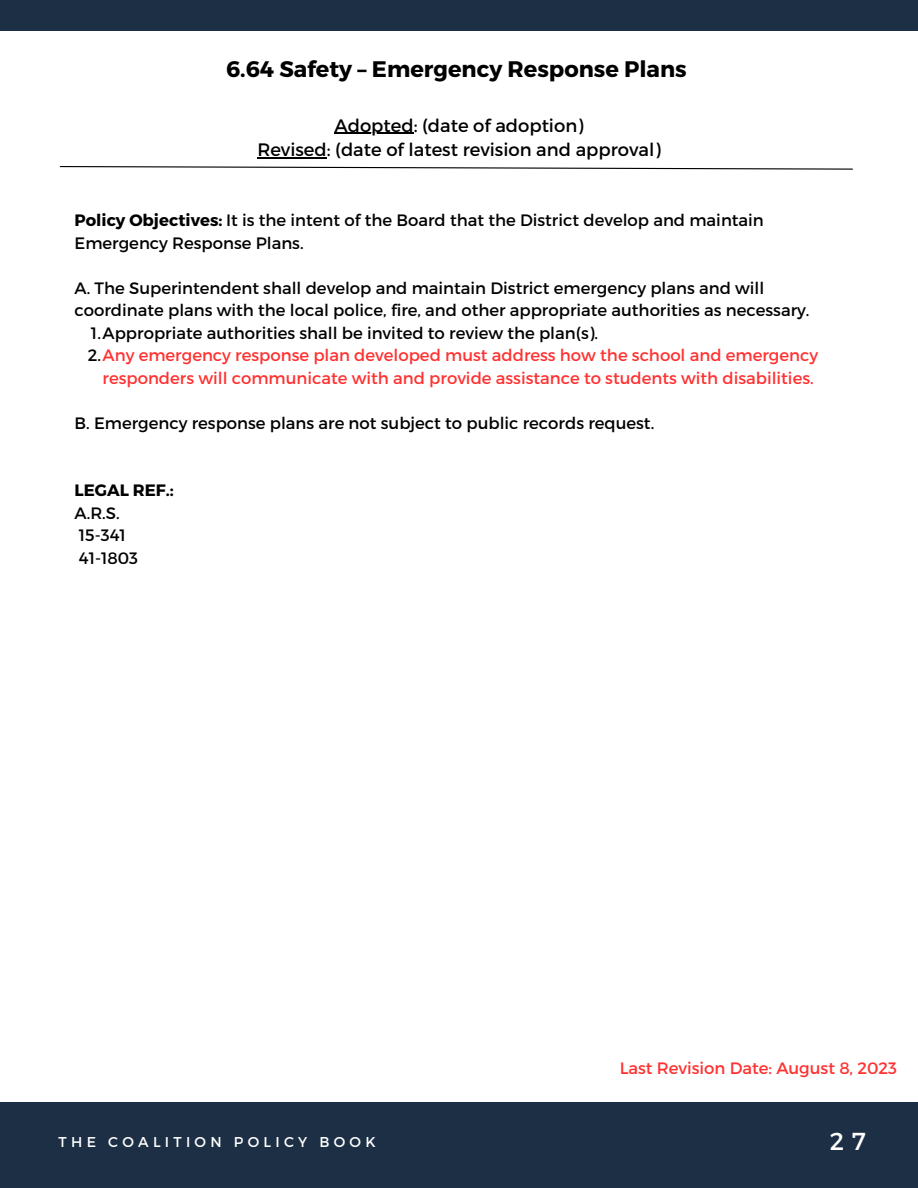
<style>
.page{position:relative;width:918px;height:1188px;background:#fff}
.page>*{position:absolute;margin:0;border:0;box-sizing:border-box;transform-origin:0 0}
.t1{font:24.6px "Montserrat";color:#fff}
.t2{font:700 22.5px "Montserrat";color:#000}
.t3{font:18px "Montserrat";color:#000}
.t4{font:16.5px/22.5px "Montserrat";color:#000}
.t5{font:16.5px/22.5px "Montserrat";color:#ff3131;text-align:right}
.t6{font:700 16.5px "Montserrat";color:#000}
.t7{font:14.25px "Montserrat";letter-spacing:.3em;color:#fff}
.s1{font-weight:700}
.s2{color:#000}
</style>
<div class="page">
<div style="left:0;top:1102px;width:918px;height:86px;background:#1d2f45"></div>
<div style="left:0;top:0;width:918px;height:31px;background:#1d2f45"></div>
<hr style="left:334px;top:133px;width:80px;height:1px;background:#000">
<hr style="left:257px;top:158px;width:70px;height:1px;background:#000">
<svg style="left:59px;top:166px;width:794px;height:4px"></svg>
<p class="t2" style="left:226px;top:54px;width:462px">6.64 Safety – Emergency Response Plans</p>
<p class="t3" style="left:334px;top:114px;width:251px">Adopted: (date of adoption)</p>
<p class="t3" style="left:257px;top:138px;width:405px">Revised: (date of latest revision and approval)</p>
<p class="t4" style="left:75px;top:208px;width:691px"><span class="s1">Policy Objectives:</span> It is the intent of the Board that the District develop and maintain<br>Emergency Response Plans.</p>
<p class="t4" style="left:75px;top:276px;width:736px">A. The Superintendent shall develop and maintain District emergency plans and will coordinate plans with the local police, fire, and other appropriate authorities as necessary.</p>
<p class="t4" style="left:91px;top:321px;width:509px">1.Appropriate authorities shall be invited to review the plan(s).</p>
<p class="t5" style="left:88px;top:343px;width:732px"><span class="s2">2.</span>Any emergency response plan developed must address how the school and emergency responders will communicate with and provide assistance to students with disabilities.</p>
<p class="t4" style="left:75px;top:411px;width:581px">B. Emergency response plans are not subject to public records request.</p>
<p class="t6" style="left:75px;top:480px;width:101px">LEGAL REF.:</p>
<p class="t4" style="left:75px;top:501px;width:47px">A.R.S.</p>
<p class="t4" style="left:79px;top:523px;width:49px">15-341</p>
<p class="t4" style="left:79px;top:546px;width:61px">41-1803</p>
<p class="t7" style="left:59px;top:1132px;width:319px">THE COALITION POLICY BOOK</p>
<p class="t5" style="left:620px;top:1057px;width:279px">Last Revision Date: August 8, 2023</p>
<p class="t1" style="left:830px;top:1126px;width:37px">2 7</p>
</div>
